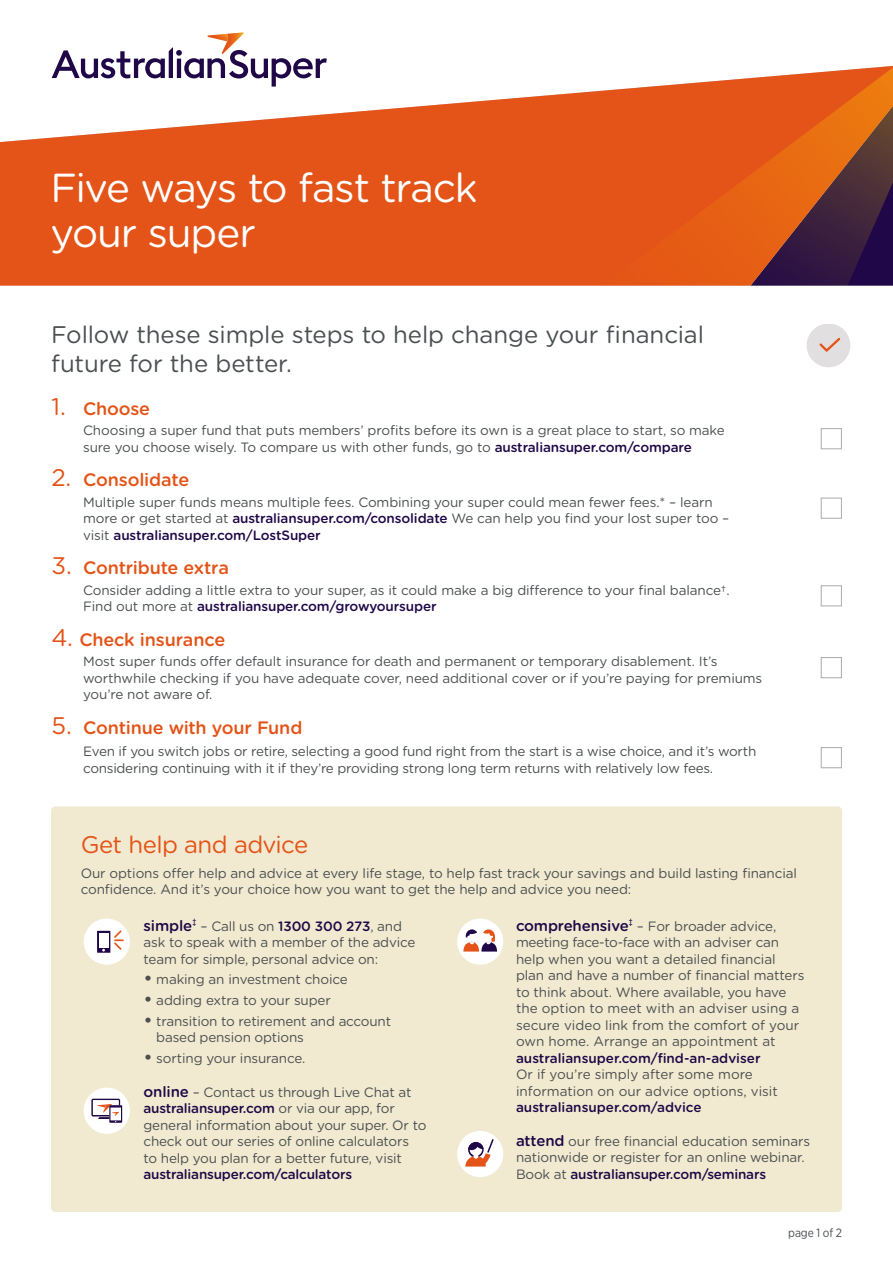
<style>
.page{position:relative;width:893px;height:1263px;background:#fff}
.page>*{position:absolute;margin:0;border:0;box-sizing:border-box;transform-origin:0 0}
.t1{font:40.5px/45px "Gotham Rounded";letter-spacing:-.03em;color:#fff}
.t2{font:24px/28.8px "Gotham Rounded";letter-spacing:-.005em;color:#4b4f51}
.t3{font:24px "Gotham Rounded";letter-spacing:-.025em;color:#e45317}
.t4{font:500 18px "Gotham Rounded";letter-spacing:-.01em;color:#e45317}
.t5{font:13.5px/16.5px "Gotham Rounded";letter-spacing:-.01em;color:#4b4f51}
.t6{font:500 13.5px "Gotham Rounded";color:#200747}
.t7{font:12px "Gotham Narrow";letter-spacing:-.01em;color:#4b4f51}
.s1{font-weight:400;font-size:24px}
.s2{font-weight:500;color:#200747}
.s3{font-weight:500;font-size:15px;color:#200747}
.s4{font-size:19.5px}
</style>
<div class="page">
<div style="left:51px;top:806px;width:791px;height:406px;background:#f1ead0;border-radius:4px"></div>
<svg style="left:0;top:66px;width:893px;height:220px;fill:#e45317"></svg>
<svg style="left:603px;top:67px;width:290px;height:219px;background:#c5572a"></svg>
<svg style="left:52px;top:32px;width:275px;height:55px"></svg>
<div style="left:821px;top:428px;width:21px;height:21px;background:#fff;border:1px solid #b1afaf"></div>
<div style="left:821px;top:497px;width:21px;height:22px;background:#fff;border:1px solid #b1afaf"></div>
<div style="left:821px;top:585px;width:21px;height:21px;background:#fff;border:1px solid #b1afaf"></div>
<div style="left:821px;top:657px;width:21px;height:21px;background:#fff;border:1px solid #b1afaf"></div>
<div style="left:821px;top:747px;width:21px;height:21px;background:#fff;border:1px solid #b1afaf"></div>
<div style="left:807px;top:324px;width:43px;height:43px;background:#e1dfdf;border-radius:50%"></div>
<svg style="left:819px;top:338px;width:21px;height:14px"></svg>
<div style="left:84px;top:918px;width:46px;height:47px;background:#fff;border-radius:50%"></div>
<svg style="left:114px;top:930px;width:10px;height:20px"></svg>
<div style="left:97px;top:931px;width:13px;height:22px;background:#200747"></div>
<div style="left:99px;top:933px;width:10px;height:15px;background:#fff"></div>
<div style="left:457px;top:918px;width:46px;height:47px;background:#fff;border-radius:50%"></div>
<svg style="left:463px;top:929px;width:34px;height:22px"></svg>
<div style="left:457px;top:1131px;width:46px;height:46px;background:#fff;border-radius:50%"></div>
<svg style="left:465px;top:1139px;width:29px;height:27px"></svg>
<div style="left:84px;top:1088px;width:46px;height:46px;background:#fff;border-radius:50%"></div>
<svg style="left:91px;top:1099px;width:31px;height:24px"></svg>
<h1 class="t1" style="left:50px;top:163px;width:429px">Five ways to fast track your super</h1>
<h2 class="t2" style="left:51px;top:319px;width:654px">Follow these simple steps to help change your financial future for the better.</h2>
<h3 class="t4" style="left:52px;top:395px;width:100px"><span class="s1">1.</span> Choose</h3>
<p class="t5" style="left:83px;top:422px;width:643px">Choosing a super fund that puts members’ profits before its own is a great place to start, so make sure you choose wisely. To compare us with other funds, go to <span class="s2">australiansuper.com/compare</span></p>
<h3 class="t4" style="left:52px;top:467px;width:139px"><span class="s1">2.</span> Consolidate</h3>
<p class="t5" style="left:83px;top:493px;width:648px">Multiple super funds means multiple fees. Combining your super could mean fewer fees.* – learn more or get started at <span class="s2">australiansuper.com/consolidate</span> We can help you find your lost super too – visit <span class="s2">australiansuper.com/LostSuper</span></p>
<h3 class="t4" style="left:52px;top:555px;width:179px"><span class="s1">3.</span> Contribute extra</h3>
<p class="t5" style="left:83px;top:581px;width:648px">Consider adding a little extra to your super, as it could make a big difference to your final balance†.<br>Find out more at <span class="s2">australiansuper.com/growyoursuper</span></p>
<h3 class="t4" style="left:52px;top:626px;width:175px"><span class="s1">4.</span> Check insurance</h3>
<p class="t5" style="left:83px;top:653px;width:681px">Most super funds offer default insurance for death and permanent or temporary disablement. It’s worthwhile checking if you have adequate cover, need additional cover or if you’re paying for premiums you’re not aware of.</p>
<h3 class="t4" style="left:52px;top:714px;width:252px"><span class="s1">5.</span> Continue with your Fund</h3>
<p class="t5" style="left:83px;top:743px;width:675px">Even if you switch jobs or retire, selecting a good fund right from the start is a wise choice, and it’s worth considering continuing with it if they’re providing strong long term returns with relatively low fees.</p>
<h2 class="t3" style="left:81px;top:827px;width:229px">Get help and advice</h2>
<p class="t5" style="left:81px;top:864px;width:718px">Our options offer help and advice at every life stage, to help fast track your savings and build lasting financial confidence. And it’s your choice how you want to get the help and advice you need:</p>
<p class="t5" style="left:144px;top:917px;width:273px"><span class="s3">simple</span><sup>‡</sup> – Call us on <span class="s2">1300 300 273</span>, and ask to speak with a member of the advice team for simple, personal advice on:</p>
<p class="t5" style="left:144px;top:971px;width:206px"><span class="s4">•</span> making an investment choice</p>
<p class="t5" style="left:144px;top:991px;width:189px"><span class="s4">•</span> adding extra to your super</p>
<p class="t5" style="left:156px;top:1012px;width:236px;text-indent:-13px"><span class="s4">•</span> transition to retirement and account based pension options</p>
<p class="t5" style="left:144px;top:1049px;width:163px"><span class="s4">•</span> sorting your insurance.</p>
<p class="t5" style="left:144px;top:1083px;width:284px"><span class="s3">online</span> – Contact us through Live Chat at <span class="s2">australiansuper.com</span> or via our app, for general information about your super. Or to check out our series of online calculators<br>to help you plan for a better future, visit</p>
<p class="t6" style="left:144px;top:1165px;width:210px">australiansuper.com/calculators</p>
<p class="t5" style="left:516px;top:917px;width:290px"><span class="s3">comprehensive</span><sup>‡</sup> – For broader advice, meeting face-to-face with an adviser can help when you want a detailed financial plan and have a number of financial matters to think about. Where available, you have the option to meet with an adviser using a secure video link from the comfort of your own home. Arrange an appointment at</p>
<p class="t6" style="left:516px;top:1048px;width:246px">australiansuper.com/find-an-adviser</p>
<p class="t5" style="left:516px;top:1065px;width:263px">Or if you’re simply after some more information on our advice options, visit</p>
<p class="t6" style="left:516px;top:1097px;width:187px">australiansuper.com/advice</p>
<p class="t5" style="left:516px;top:1132px;width:296px"><span class="s3">attend</span> our free financial education seminars nationwide or register for an online webinar.<br>Book at <span class="s2">australiansuper.com/seminars</span></p>
<p class="t7" style="left:788px;top:1226px;width:55px">page 1 of 2</p>
</div>
